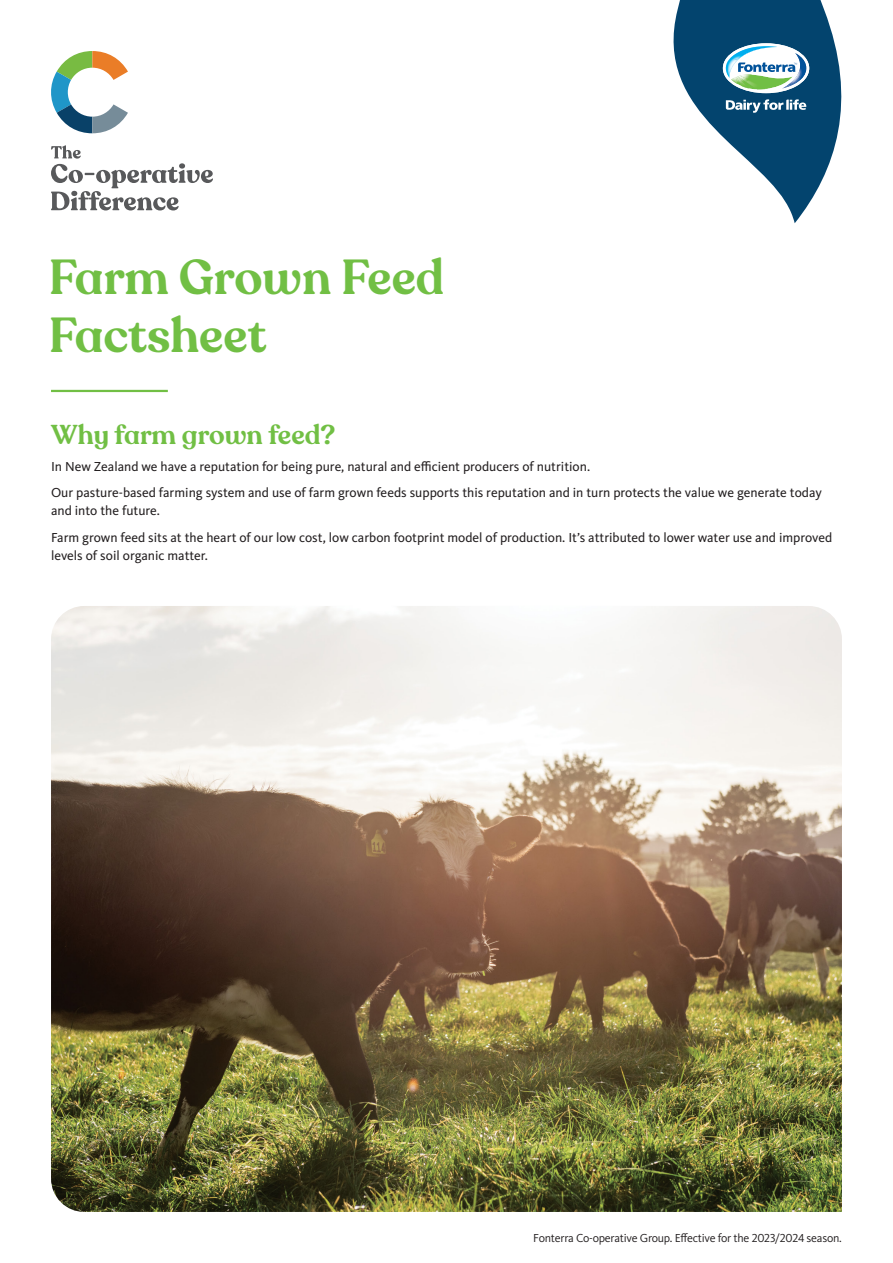
<style>
.page{position:relative;width:893px;height:1263px;background:#fff}
.page>*{position:absolute;margin:0;border:0;box-sizing:border-box;transform-origin:0 0}
.t1{font:600 48.6px/58.3px "Recoleta Alt";color:#71bf44}
.SB__Case_Study_-_Bod{font:600 27px "Recoleta Alt";color:#71bf44}
.SB__Case_Study_-_Bod-2{font:13.5px/18px "Kievit Pro";color:#231f20}
.t2{font:12px "Kievit Pro";letter-spacing:-.02em;color:#231f20}
</style>
<div class="page">
<img style="left:51px;top:606px;width:791px;height:606px">
<hr style="left:51px;top:390px;width:117px;height:2px;background:#71bf44">
<svg style="left:51px;top:51px;width:77px;height:82px"></svg>
<svg style="left:51px;top:145px;width:162px;height:65px"></svg>
<svg style="left:674px;top:0;width:167px;height:223px"></svg>
<p class="t1" style="left:49px;top:249px;width:397px">Farm Grown Feed<br>Factsheet</p>
<p class="SB__Case_Study_-_Bod" style="left:51px;top:418px;width:286px">Why farm grown feed?</p>
<p class="SB__Case_Study_-_Bod-2" style="left:51px;top:457px;width:541px">In New Zealand we have a reputation for being pure, natural and efficient producers of nutrition.</p>
<p class="SB__Case_Study_-_Bod-2" style="left:51px;top:484px;width:772px">Our pasture-based farming system and use of farm grown feeds supports this reputation and in turn protects the value we generate today and into the future.</p>
<p class="SB__Case_Study_-_Bod-2" style="left:51px;top:528px;width:783px">Farm grown feed sits at the heart of our low cost, low carbon footprint model of production. It’s attributed to lower water use and improved levels of soil organic matter.</p>
<p class="t2" style="left:533px;top:1231px;width:310px">Fonterra Co-operative Group. Effective for the 2023/2024 season.</p>
</div>
